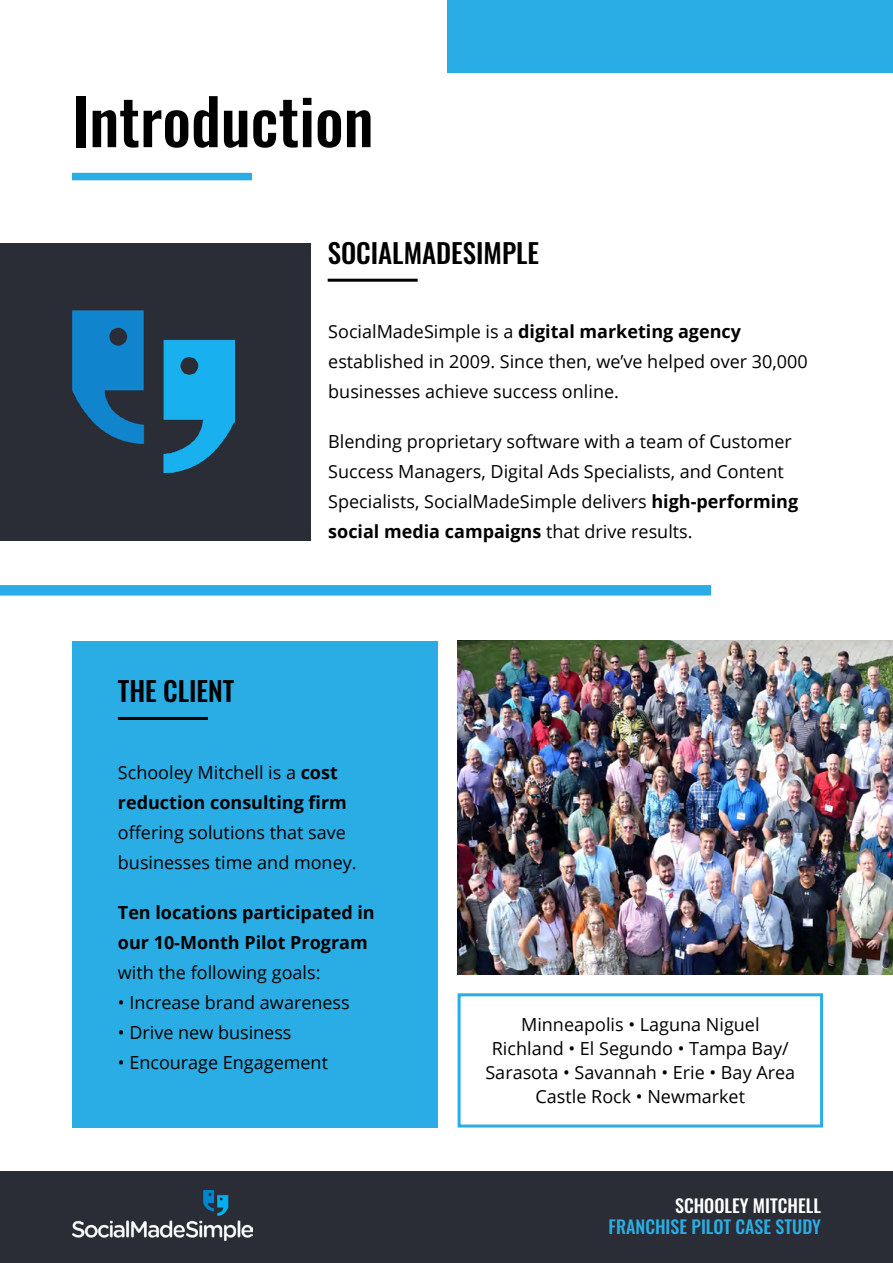
<style>
.page{position:relative;width:893px;height:1263px;background:#fff}
.page>*{position:absolute;margin:0;border:0;box-sizing:border-box;transform-origin:0 0}
.t1{font:500 63px "Oswald";color:#000}
.t2{font:500 27px "Oswald";color:#000}
.t3{font:18px/30px "Open Sans";color:#000}
.t4{font:700 18px/30px "Open Sans";color:#000}
.t5{font:500 18px "Oswald";color:#2aade4}
.t6{font:500 18px "Oswald";color:#fff}
.s1{font-weight:700}
.s2{font-weight:400}
</style>
<div class="page">
<div style="left:0;top:1171px;width:893px;height:92px;background:#2a2d35"></div>
<div style="left:447px;top:0;width:446px;height:72px;background:#2aade4"></div>
<img style="left:458px;top:640px;width:435px;height:335px">
<div style="left:0;top:243px;width:310px;height:297px;background:#2a2d35"></div>
<div style="left:72px;top:641px;width:365px;height:486px;background:#2aade4"></div>
<div style="left:458px;top:993px;width:365px;height:134px;border:3px solid #2aade4"></div>
<div style="left:0;top:585px;width:706px;height:11px;background:#2aade4"></div>
<hr style="left:119px;top:717px;width:87px;height:3px;background:#000">
<hr style="left:329px;top:279px;width:87px;height:3px;background:#000">
<div style="left:76px;top:173px;width:172px;height:7px;background:#2aade4"></div>
<img style="left:72px;top:1191px;width:180px;height:49px">
<img style="left:72px;top:311px;width:162px;height:161px">
<h1 class="t1" style="left:72px;top:89px;width:303px">Introduction</h1>
<h2 class="t2" style="left:328px;top:239px;width:213px">SOCIALMADESIMPLE</h2>
<h2 class="t2" style="left:118px;top:677px;width:118px">THE CLIENT</h2>
<p class="t3" style="left:328px;top:316px;width:481px">SocialMadeSimple is a <span class="s1">digital marketing agency </span>established in 2009. Since then, we’ve helped over 30,000 businesses achieve success online.</p>
<p class="t3" style="left:328px;top:426px;width:471px">Blending proprietary software with a team of Customer Success Managers, Digital Ads Specialists, and Content Specialists, SocialMadeSimple delivers <span class="s1">high-performing social media campaigns</span> that drive results.</p>
<p class="t4" style="left:118px;top:757px;width:230px"><span class="s2">Schooley Mitchell is a</span> cost reduction consulting firm</p>
<p class="t3" style="left:118px;top:817px;width:240px">offering solutions that save businesses time and money.</p>
<p class="t4" style="left:118px;top:897px;width:258px">Ten locations participated in our 10-Month Pilot Program</p>
<p class="t3" style="left:118px;top:957px;width:204px">with the following goals:</p>
<p class="t3" style="left:118px;top:987px;width:233px">• Increase brand awareness</p>
<p class="t3" style="left:118px;top:1017px;width:175px">• Drive new business</p>
<p class="t3" style="left:118px;top:1047px;width:212px">• Encourage Engagement</p>
<p class="t3" style="left:485px;top:1012px;width:311px;line-height:24px;text-align:center">Minneapolis • Laguna Niguel<br>Richland • El Segundo • Tampa Bay/<br>Sarasota • Savannah • Erie • Bay Area<br>Castle Rock • Newmarket</p>
<p class="t6" style="left:675px;top:1196px;width:147px">SCHOOLEY MITCHELL</p>
<p class="t5" style="left:609px;top:1217px;width:214px">FRANCHISE PILOT CASE STUDY</p>
</div>
